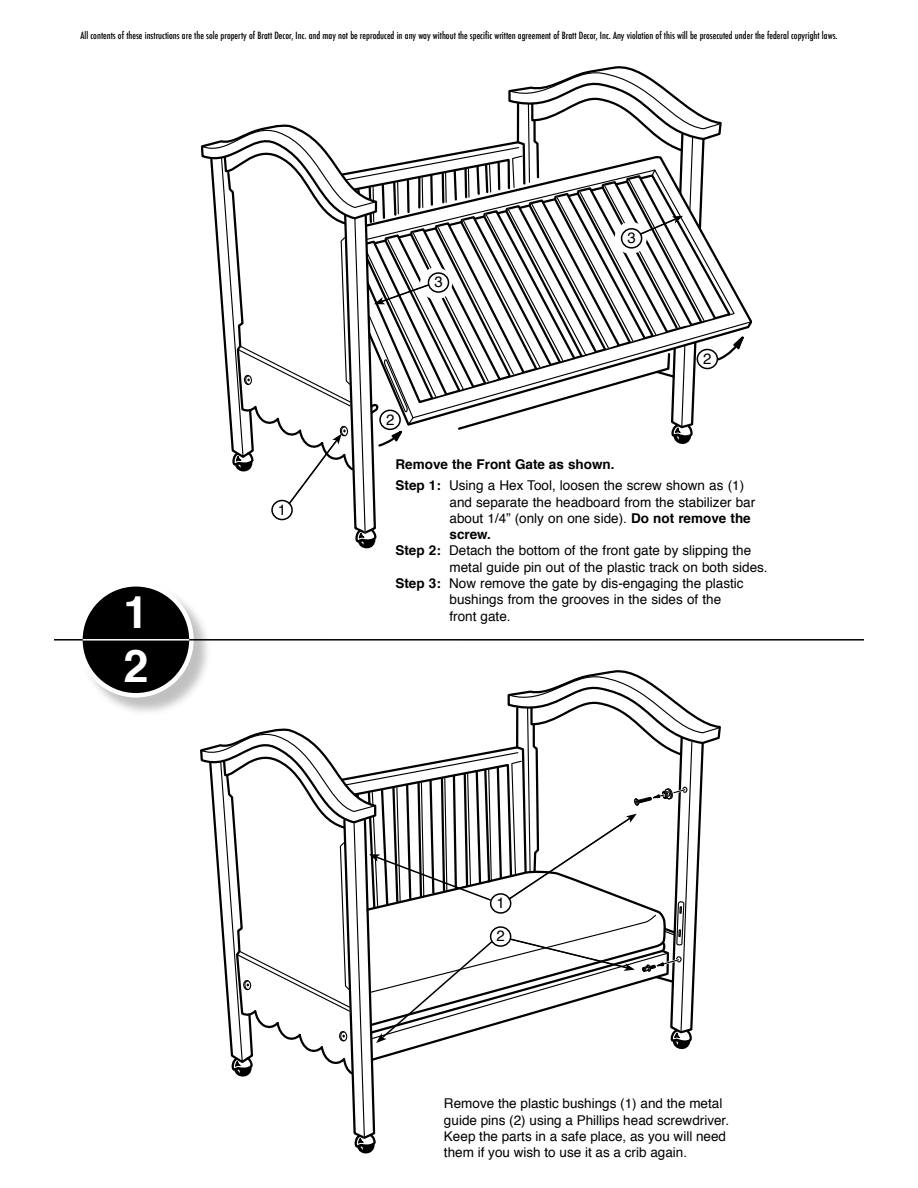
<style>
.page{position:relative;width:918px;height:1188px;background:#fff}
.page>*{position:absolute;margin:0;border:0;box-sizing:border-box;transform-origin:0 0}
.t1{font:700 45px "Helvetica";color:#fff}
.t2{font:15px "Helvetica";color:#000}
.t3{font:13.5px/16.2px "Helvetica";color:#000}
.t4{font:700 13.5px "Helvetica";color:#000}
.t5{font:500 condensed 9.75px "Futura";color:#000}
.s1{font-weight:700}
</style>
<div class="page">
<svg style="left:200px;top:670px;width:521px;height:484px"></svg>
<div style="left:79px;top:583px;width:135px;height:135px;background:#000;opacity:.25"></div>
<div style="left:80px;top:584px;width:111px;height:111px;background:#000;border-radius:50%"></div>
<div style="left:78px;top:582px;width:116px;height:116px;border:5px solid #fff;border-radius:50%"></div>
<hr style="left:54px;top:639px;width:810px;height:2px;background:#000">
<hr style="left:83px;top:639px;width:106px;height:2px;background:#fff">
<svg style="left:201px;top:66px;width:551px;height:483px"></svg>
<p class="t5" style="left:80px;top:29px;width:759px">All contents of these instructions are the sole property of Bratt Decor, Inc. and may not be reproduced in any way without the specific written agreement of Bratt Decor, Inc. Any violation of this will be prosecuted under the federal copyright laws.</p>
<p class="t1" style="left:123px;top:572px;width:27px">1</p>
<p class="t1" style="left:123px;top:626px;width:27px">2</p>
<p class="t2" style="left:278px;top:497px;width:10px">1</p>
<p class="t2" style="left:434px;top:269px;width:10px">3</p>
<p class="t2" style="left:386px;top:407px;width:10px">2</p>
<p class="t2" style="left:628px;top:225px;width:10px">3</p>
<p class="t2" style="left:703px;top:346px;width:10px">2</p>
<p class="t4" style="left:396px;top:452px;width:221px">Remove the Front Gate as shown.</p>
<p class="t3" style="left:450px;top:477px;width:307px;text-indent:-54px"><span class="s1">Step 1:</span> Using a Hex Tool, loosen the screw shown as (1) and separate the headboard from the stabilizer bar about 1/4” (only on one side). <span class="s1">Do not remove the screw.</span></p>
<p class="t3" style="left:449px;top:542px;width:320px;text-indent:-54px"><span class="s1">Step 2:</span> Detach the bottom of the front gate by slipping the metal guide pin out of the plastic track on both sides.</p>
<p class="t3" style="left:449px;top:575px;width:296px;text-indent:-54px"><span class="s1">Step 3:</span> Now remove the gate by dis-engaging the plastic bushings from the grooves in the sides of the front gate.</p>
<p class="t2" style="left:497px;top:890px;width:10px">1</p>
<p class="t2" style="left:497px;top:923px;width:10px">2</p>
<p class="t3" style="left:444px;top:1095px;width:287px">Remove the plastic bushings (1) and the metal guide pins (2) using a Phillips head screwdriver.<br>Keep the parts in a safe place, as you will need them if you wish to use it as a crib again.</p>
</div>
